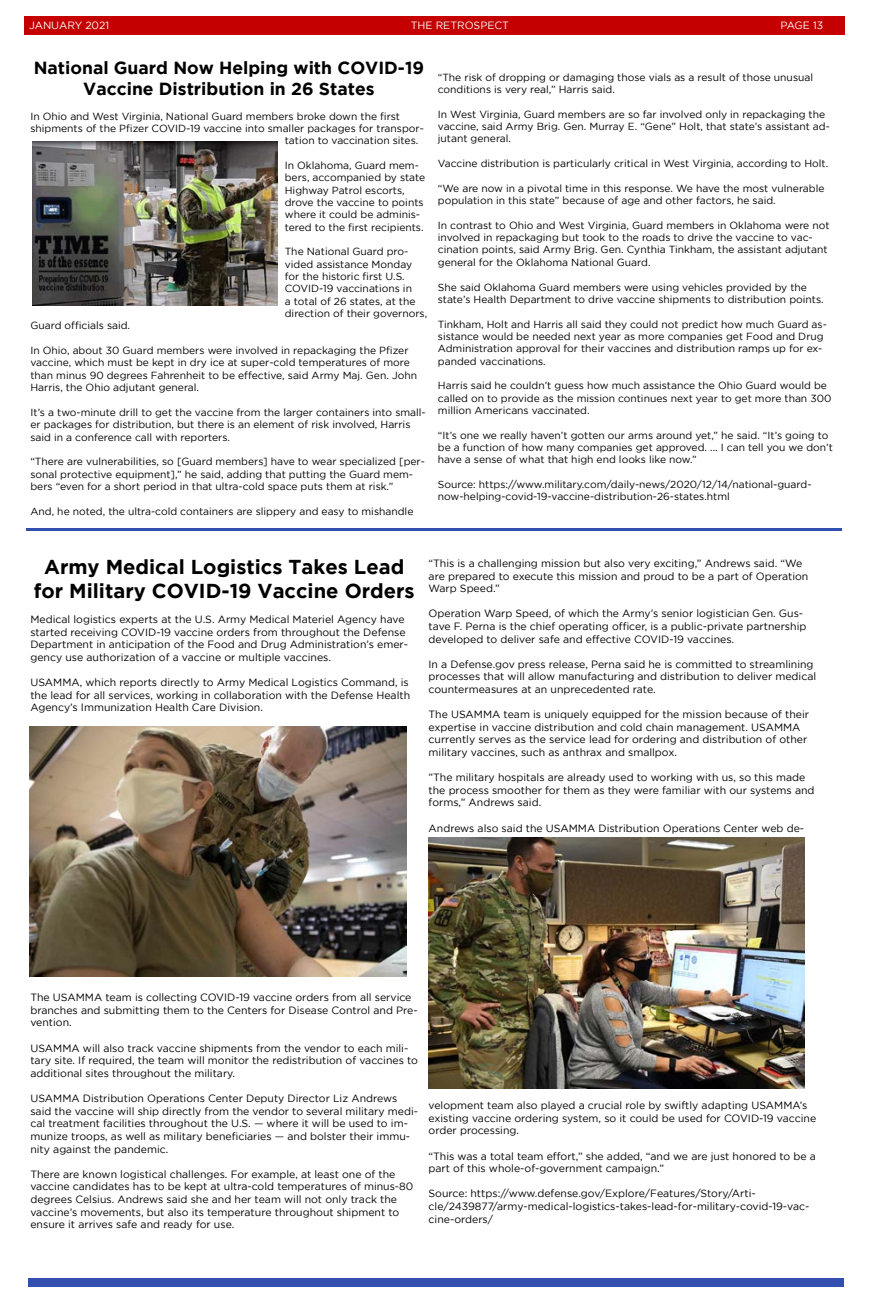
<style>
.page{position:relative;width:869px;height:1303px;background:#fff}
.page>*{position:absolute;margin:0;border:0;box-sizing:border-box;transform-origin:0 0}
.t1{font:700 20.12px/24.2px "Gotham";color:#000;text-align:center}
.t2{font:700 17.5px/21px "Gotham";color:#000;text-align:center}
.t3{font:10.5px/12.6px "Gotham";color:#000}
.t4{font:10.5px "Gotham";color:#fff}
.t5{font:10.33px/12.3px "Gotham";color:#000}
</style>
<div class="page">
<div style="left:24px;top:16px;width:820px;height:19px;background:#c50000"></div>
<div style="left:28px;top:1277px;width:815px;height:9px;background:#324fb0"></div>
<hr style="left:27px;top:528px;width:814px;height:2px;background:#324fb0">
<img style="left:32px;top:142px;width:245px;height:163px">
<img style="left:30px;top:726px;width:376px;height:250px">
<img style="left:428px;top:837px;width:376px;height:251px">
<p class="t4" style="left:29px;top:20px;width:81px">JANUARY 2021</p>
<p class="t4" style="left:410px;top:20px;width:100px">THE RETROSPECT</p>
<p class="t4" style="left:780px;top:20px;width:44px">PAGE 13</p>
<h2 class="t2" style="left:34px;top:56px;width:392px">National Guard Now Helping with COVID-19<br>Vaccine Distribution in 26 States</h2>
<p class="t5" style="left:30px;top:110px;width:371px">In Ohio and West Virginia, National Guard members broke down the first</p>
<p class="t5" style="left:30px;top:122px;width:395px">shipments of the Pfizer COVID-19 vaccine into smaller packages for transpor-</p>
<p class="t5" style="left:285px;top:134px;width:135px">tation to vaccination sites.</p>
<p class="t5" style="left:285px;top:159px;width:142px">In Oklahoma, Guard mem&shy;bers, accompanied by state<br>Highway Patrol escorts, drove the vaccine to points where it could be adminis&shy;tered to the first recipients.</p>
<p class="t5" style="left:285px;top:245px;width:144px">The National Guard pro&shy;vided assistance Monday for the historic first U.S.<br>COVID-19 vaccinations in<br>a total of 26 states, at the direction of their governors,</p>
<p class="t5" style="left:30px;top:319px;width:101px">Guard officials said.</p>
<p class="t5" style="left:30px;top:344px;width:388px">In Ohio, about 30 Guard members were involved in repackaging the Pfizer vaccine, which must be kept in dry ice at super-cold temperatures of more than minus 90 degrees Fahrenheit to be effective, said Army Maj. Gen. John Harris, the Ohio adjutant general.</p>
<p class="t5" style="left:30px;top:406px;width:397px">It’s a two-minute drill to get the vaccine from the larger containers into small&shy;er packages for distribution, but there is an element of risk involved, Harris said in a conference call with reporters.</p>
<p class="t5" style="left:30px;top:455px;width:396px">“There are vulnerabilities, so [Guard members] have to wear specialized [per&shy;sonal protective equipment],” he said, adding that putting the Guard mem&shy;bers “even for a short period in that ultra-cold space puts them at risk.”</p>
<p class="t5" style="left:30px;top:504px;width:384px">And, he noted, the ultra-cold containers are slippery and easy to mishandle</p>
<p class="t5" style="left:437px;top:71px;width:376px">“The risk of dropping or damaging those vials as a result of those unusual conditions is very real,” Harris said.</p>
<p class="t5" style="left:437px;top:108px;width:393px">In West Virginia, Guard members are so far involved only in repackaging the vaccine, said Army Brig. Gen. Murray E. “Gene” Holt, that state’s assistant ad&shy;jutant general.</p>
<p class="t5" style="left:437px;top:157px;width:391px">Vaccine distribution is particularly critical in West Virginia, according to Holt.</p>
<p class="t5" style="left:437px;top:182px;width:388px">“We are now in a pivotal time in this response. We have the most vulnerable population in this state” because of age and other factors, he said.</p>
<p class="t5" style="left:437px;top:219px;width:393px">In contrast to Ohio and West Virginia, Guard members in Oklahoma were not involved in repackaging but took to the roads to drive the vaccine to vac&shy;cination points, said Army Brig. Gen. Cynthia Tinkham, the assistant adjutant general for the Oklahoma National Guard.</p>
<p class="t5" style="left:437px;top:280px;width:387px">She said Oklahoma Guard members were using vehicles provided by the state’s Health Department to drive vaccine shipments to distribution points.</p>
<p class="t5" style="left:437px;top:317px;width:390px">Tinkham, Holt and Harris all said they could not predict how much Guard as&shy;sistance would be needed next year as more companies get Food and Drug Administration approval for their vaccines and distribution ramps up for ex&shy;panded vaccinations.</p>
<p class="t5" style="left:437px;top:379px;width:395px">Harris said he couldn’t guess how much assistance the Ohio Guard would be called on to provide as the mission continues next year to get more than 300 million Americans vaccinated.</p>
<p class="t5" style="left:437px;top:428px;width:396px">“It’s one we really haven’t gotten our arms around yet,” he said. “It’s going to be a function of how many companies get approved. ... I can tell you we don’t have a sense of what that high end looks like now.”</p>
<p class="t5" style="left:437px;top:478px;width:375px">Source: https://www.military.com/daily-news/2020/12/14/national-guard&shy;now-helping-covid-19-vaccine-distribution-26-states.html</p>
<h1 class="t1" style="left:34px;top:554px;width:382px">Army Medical Logistics Takes Lead for Military COVID-19 Vaccine Orders</h1>
<p class="t3" style="left:30px;top:612px;width:379px">Medical logistics experts at the U.S. Army Medical Materiel Agency have started receiving COVID-19 vaccine orders from throughout the Defense Department in anticipation of the Food and Drug Administration’s emer&shy;gency use authorization of a vaccine or multiple vaccines.</p>
<p class="t3" style="left:30px;top:675px;width:381px">USAMMA, which reports directly to Army Medical Logistics Command, is the lead for all services, working in collaboration with the Defense Health<br>Agency’s Immunization Health Care Division.</p>
<p class="t3" style="left:428px;top:556px;width:381px">“This is a challenging mission but also very exciting,” Andrews said. “We are prepared to execute this mission and proud to be a part of Operation<br>Warp Speed.”</p>
<p class="t3" style="left:428px;top:607px;width:379px">Operation Warp Speed, of which the Army’s senior logistician Gen. Gus&shy;tave F. Perna is the chief operating officer, is a public-private partnership developed to deliver safe and effective COVID-19 vaccines.</p>
<p class="t3" style="left:428px;top:657px;width:389px">In a Defense.gov press release, Perna said he is committed to streamlining processes that will allow manufacturing and distribution to deliver medical countermeasures at an unprecedented rate.</p>
<p class="t3" style="left:428px;top:708px;width:382px">The USAMMA team is uniquely equipped for the mission because of their expertise in vaccine distribution and cold chain management. USAMMA currently serves as the service lead for ordering and distribution of other military vaccines, such as anthrax and smallpox.</p>
<p class="t3" style="left:428px;top:771px;width:387px">”The military hospitals are already used to working with us, so this made the process smoother for them as they were familiar with our systems and forms,” Andrews said.</p>
<p class="t3" style="left:428px;top:821px;width:377px">Andrews also said the USAMMA Distribution Operations Center web de-</p>
<p class="t3" style="left:30px;top:990px;width:388px">The USAMMA team is collecting COVID-19 vaccine orders from all service branches and submitting them to the Centers for Disease Control and Pre&shy;vention.</p>
<p class="t3" style="left:30px;top:1041px;width:389px">USAMMA will also track vaccine shipments from the vendor to each mili&shy;tary site. If required, the team will monitor the redistribution of vaccines to additional sites throughout the military.</p>
<p class="t3" style="left:30px;top:1091px;width:389px">USAMMA Distribution Operations Center Deputy Director Liz Andrews said the vaccine will ship directly from the vendor to several military medi&shy;cal treatment facilities throughout the U.S. — where it will be used to im&shy;munize troops, as well as military beneficiaries — and bolster their immu&shy;nity against the pandemic.</p>
<p class="t3" style="left:30px;top:1167px;width:384px">There are known logistical challenges. For example, at least one of the vaccine candidates has to be kept at ultra-cold temperatures of minus-80 degrees Celsius. Andrews said she and her team will not only track the vaccine’s movements, but also its temperature throughout shipment to ensure it arrives safe and ready for use.</p>
<p class="t3" style="left:428px;top:1098px;width:389px">velopment team also played a crucial role by swiftly adapting USAMMA’s existing vaccine ordering system, so it could be used for COVID-19 vaccine order processing.</p>
<p class="t3" style="left:428px;top:1149px;width:389px">“This was a total team effort,” she added, “and we are just honored to be a part of this whole-of-government campaign.”</p>
<p class="t3" style="left:428px;top:1186px;width:382px">Source: https://www.defense.gov/Explore/Features/Story/Arti&shy;cle/2439877/army-medical-logistics-takes-lead-for-military-covid-19-vac&shy;cine-orders/</p>
</div>
